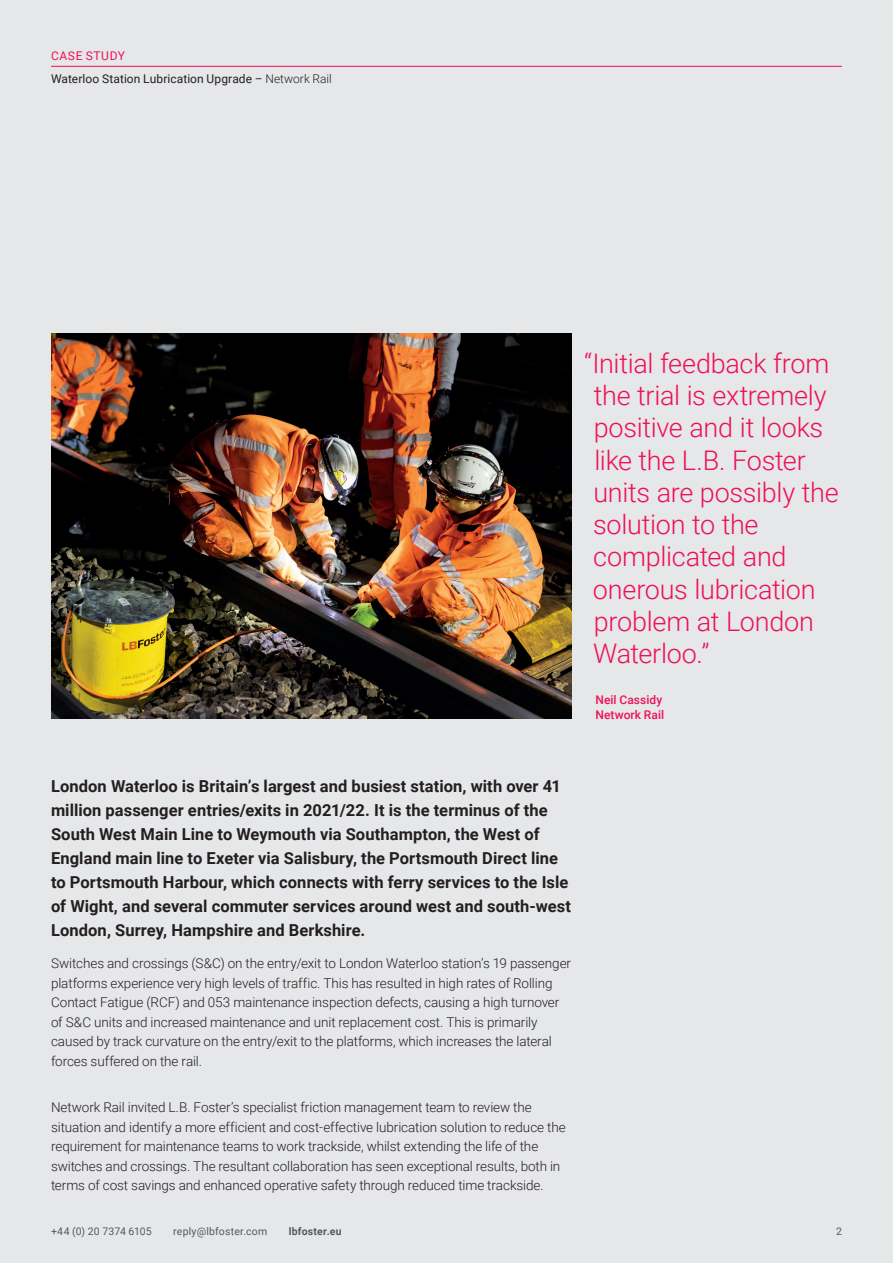
<style>
.page{position:relative;width:893px;height:1263px;background:#e6e7e9}
.page>*{position:absolute;margin:0;border:0;box-sizing:border-box;transform-origin:0 0}
.t1{font:300 27px/32.2px "Roboto";letter-spacing:-.01em;color:#ee1059}
.t2{font:700 16.5px/24px "Roboto";letter-spacing:.005em;color:#231f20}
.t3{font:300 13.5px/19.5px "Roboto";letter-spacing:-.01em;color:#231f20}
.t4{font:12px/23.5px "Roboto";letter-spacing:.01em;color:#231f20}
.t5{font:500 12px/15px "Roboto";letter-spacing:.005em;color:#ee1059}
.t6{font:10.5px "Roboto";letter-spacing:.02em;color:#57585a}
.t7{font:700 10.5px "Roboto";letter-spacing:.02em;color:#57585a}
.s1{color:#ee1059}
.s2{font-weight:300}
</style>
<div class="page">
<img style="left:51px;top:334px;width:520px;height:385px">
<hr style="left:51px;top:66px;width:791px;height:1px;background:#ee1059">
<p class="t4" style="left:51px;top:43px;width:282px"><span class="s1">CASE STUDY<br></span>Waterloo Station Lubrication Upgrade – <span class="s2">Network Rail</span></p>
<h1 class="t1" style="left:593px;top:346px;width:247px;text-indent:-9px">“Initial feedback from the trial is extremely positive and it looks like the L.B. Foster units are possibly the solution to the complicated and onerous lubrication problem at London<br>Waterloo.”</h1>
<p class="t5" style="left:595px;top:691px;width:70px">Neil Cassidy<br>Network Rail</p>
<p class="t2" style="left:51px;top:773px;width:521px">London Waterloo is Britain’s largest and busiest station, with over 41 million passenger entries/exits in 2021/22. It is the terminus of the South West Main Line to Weymouth via Southampton, the West of England main line to Exeter via Salisbury, the Portsmouth Direct line to Portsmouth Harbour, which connects with ferry services to the Isle of Wight, and several commuter services around west and south-west London, Surrey, Hampshire and Berkshire.</p>
<p class="t3" style="left:51px;top:953px;width:522px">Switches and crossings (S&amp;C) on the entry/exit to London Waterloo station’s 19 passenger platforms experience very high levels of traffic. This has resulted in high rates of Rolling Contact Fatigue (RCF) and 053 maintenance inspection defects, causing a high turnover of S&amp;C units and increased maintenance and unit replacement cost. This is primarily caused by track curvature on the entry/exit to the platforms, which increases the lateral forces suffered on the rail.</p>
<p class="t3" style="left:51px;top:1097px;width:516px">Network Rail invited L.B. Foster’s specialist friction management team to review the situation and identify a more efficient and cost-effective lubrication solution to reduce the requirement for maintenance teams to work trackside, whilst extending the life of the switches and crossings. The resultant collaboration has seen exceptional results, both in terms of cost savings and enhanced operative safety through reduced time trackside.</p>
<p class="t6" style="left:51px;top:1224px;width:102px">+44 (0) 20 7374 6105</p>
<p class="t6" style="left:173px;top:1224px;width:96px">reply@lbfoster.com</p>
<p class="t7" style="left:289px;top:1224px;width:54px">lbfoster.eu</p>
<p class="t6" style="left:836px;top:1224px;width:7px">2</p>
</div>
